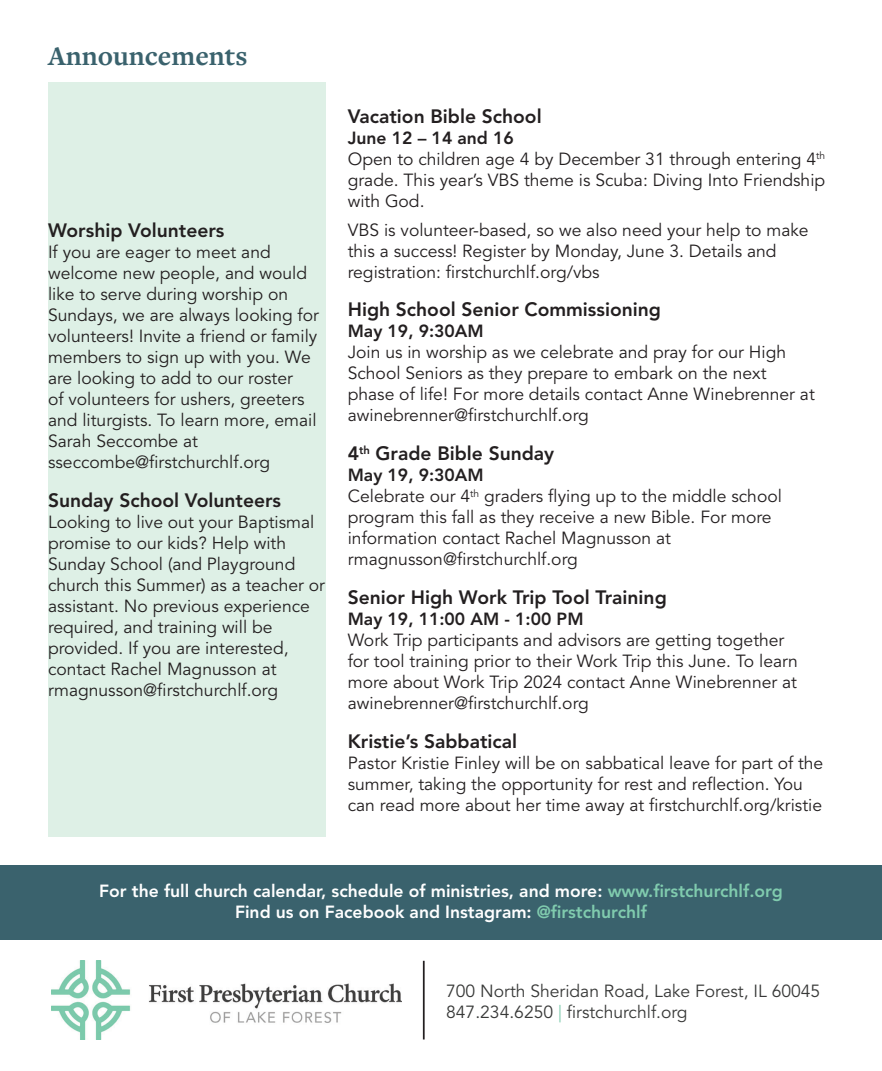
<style>
.page{position:relative;width:882px;height:1071px;background:#fff}
.page>*{position:absolute;margin:0;border:0;box-sizing:border-box;transform-origin:0 0}
.page_heading{font:700 28px "Freight Text Pro";color:#3a626d}
.Announcement_Heading{font:800 19.25px "Avenir LT Std";color:#231f20}
.Announcement_body{font:17.5px/21px "Avenir LT Std";color:#231f20}
.Announcement_Heading-2{font:17.5px/21px "Avenir LT Std";color:#231f20}
.t1{font:800 17.5px/21px "Avenir LT Std";color:#fff;text-align:center}
.t2{font:17.5px/21px "Avenir LT Std";color:#383938}
.Announcement_Heading-3{font:800 17.5px "Avenir LT Std";color:#231f20}
.Announcement_body-2{font:800 17.5px "Avenir LT Std";color:#231f20}
.s1{color:#80cbae}
</style>
<div class="page">
<img style="left:51px;top:961px;width:350px;height:78px">
<hr style="left:423px;top:961px;width:2px;height:79px;background:#231f20">
<div style="left:0;top:865px;width:882px;height:75px;background:#3a626d"></div>
<div style="left:48px;top:82px;width:277px;height:755px;background:#def0e6"></div>
<p class="page_heading" style="left:48px;top:37px;width:201px">Announcements</p>
<p class="Announcement_Heading" style="left:48px;top:219px;width:178px">Worship Volunteers</p>
<p class="Announcement_body" style="left:48px;top:242px;width:272px">If you are eager to meet and welcome new people, and would like to serve during worship on<br>Sundays, we are always looking for volunteers! Invite a friend or family members to sign up with you. We are looking to add to our roster<br>of volunteers for ushers, greeters and liturgists. To learn more, email<br>Sarah Seccombe at sseccombe@firstchurchlf.org</p>
<p class="Announcement_Heading" style="left:48px;top:489px;width:235px">Sunday School Volunteers</p>
<p class="Announcement_body" style="left:48px;top:512px;width:279px">Looking to live out your Baptismal promise to our kids? Help with<br>Sunday School (and Playground church this Summer) as a teacher or assistant. No previous experience required, and training will be provided. If you are interested, contact Rachel Magnusson at rmagnusson@firstchurchlf.org</p>
<p class="Announcement_Heading" style="left:348px;top:105px;width:195px">Vacation Bible School</p>
<p class="Announcement_body-2" style="left:348px;top:127px;width:168px">June 12 – 14 and 16</p>
<p class="Announcement_body" style="left:348px;top:149px;width:479px;text-align:justify">Open to children age 4 by December 31 through entering 4<sup>th </sup>grade. This year’s VBS theme is Scuba: Diving Into Friendship with God.</p>
<p class="Announcement_body" style="left:348px;top:220px;width:462px">VBS is volunteer-based, so we also need your help to make this a success! Register by Monday, June 3. Details and registration: firstchurchlf.org/vbs</p>
<p class="Announcement_Heading" style="left:348px;top:298px;width:315px">High School Senior Commissioning</p>
<p class="Announcement_Heading-3" style="left:348px;top:321px;width:138px">May 19, 9:30AM</p>
<p class="Announcement_body" style="left:348px;top:342px;width:469px">Join us in worship as we celebrate and pray for our High School Seniors as they prepare to embark on the next phase of life! For more details contact Anne Winebrenner at awinebrenner@firstchurchlf.org</p>
<p class="Announcement_Heading" style="left:348px;top:442px;width:208px">4<sup>th</sup> Grade Bible Sunday</p>
<p class="Announcement_Heading-3" style="left:348px;top:465px;width:138px">May 19, 9:30AM</p>
<p class="Announcement_body" style="left:348px;top:486px;width:436px">Celebrate our 4<sup>th</sup> graders flying up to the middle school program this fall as they receive a new Bible. For more information contact Rachel Magnusson at rmagnusson@firstchurchlf.org</p>
<p class="Announcement_Heading" style="left:348px;top:586px;width:321px">Senior High Work Trip Tool Training</p>
<p class="Announcement_Heading-3" style="left:348px;top:609px;width:237px">May 19, 11:00 AM - 1:00 PM</p>
<p class="Announcement_body" style="left:348px;top:630px;width:452px">Work Trip participants and advisors are getting together for tool training prior to their Work Trip this June. To learn more about Work Trip 2024 contact Anne Winebrenner at awinebrenner@firstchurchlf.org</p>
<p class="Announcement_Heading" style="left:348px;top:730px;width:171px">Kristie’s Sabbatical</p>
<p class="Announcement_Heading-2" style="left:348px;top:753px;width:477px">Pastor Kristie Finley will be on sabbatical leave for part of the summer, taking the opportunity for rest and reflection. You can read more about her time away at firstchurchlf.org/kristie</p>
<p class="t1" style="left:99px;top:880px;width:685px">For the full church calendar, schedule of ministries, and more: <span class="s1">www.firstchurchlf.org<br></span>Find us on Facebook and Instagram: <span class="s1">@firstchurchlf</span></p>
<p class="t2" style="left:446px;top:981px;width:376px">700 North Sheridan Road, Lake Forest, IL 60045<br>847.234.6250 <span class="s1">|</span> firstchurchlf.org</p>
</div>
